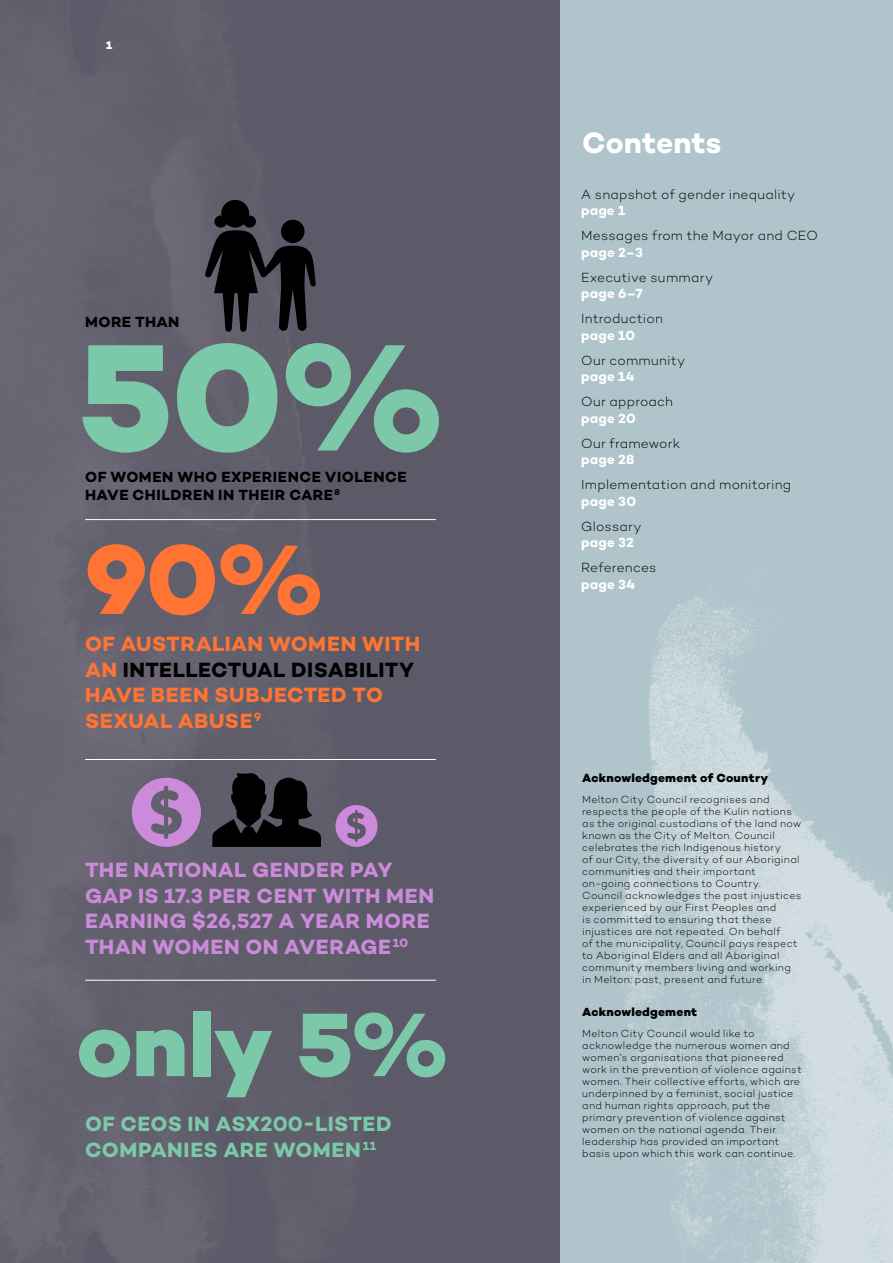
<style>
.page{position:relative;width:893px;height:1263px;background:#afc4cb}
.page>*{position:absolute;margin:0;border:0;box-sizing:border-box;transform-origin:0 0}
.t1{font:800 154.8px "Campton";color:#7cc9aa}
.t2{font:800 100.5px "Campton";color:#ff7433}
.t3{font:800 91.8px "Campton";color:#7cc9aa}
.t4{font:700 30px "Campton";color:#fff}
.t5{font:700 21px/25.5px "Campton";letter-spacing:.025em;color:#cb8bda}
.t6{font:700 21px/25.5px "Campton";letter-spacing:.015em;color:#ff7433}
.t7{font:700 21px/25.5px "Campton";letter-spacing:.02em;color:#7cc9aa}
.t8{font:700 15px/18px "Campton";letter-spacing:.03em;color:#000}
.t9{font:300 13.5px "Campton";letter-spacing:.015em;color:#000}
.t10{font:700 13.5px "Campton";letter-spacing:.015em;color:#fff}
.t11{font:800 12px "Campton";letter-spacing:.02em;color:#000}
.t12{font:800 11.25px "Campton";color:#fff}
.t13{font:300 10.5px/12px "Campton";letter-spacing:.025em;color:#000}
.s1{color:#000}
</style>
<div class="page">
<div style="left:0;top:0;width:560px;height:1263px;background:#5c5a68"></div>
<img style="left:0;top:0;width:421px;height:1263px">
<img style="left:617px;top:568px;width:276px;height:695px">
<hr style="left:85px;top:519px;width:351px;height:1px;background:#fff">
<hr style="left:85px;top:759px;width:351px;height:1px;background:#fff">
<hr style="left:85px;top:980px;width:351px;height:1px;background:#fff">
<svg style="left:205px;top:200px;width:111px;height:132px"></svg>
<svg style="left:132px;top:778px;width:69px;height:69px"></svg>
<svg style="left:335px;top:805px;width:43px;height:42px"></svg>
<svg style="left:212px;top:772px;width:109px;height:75px"></svg>
<p class="t12" style="left:106px;top:38px;width:8px">1</p>
<h3 class="t8" style="left:85px;top:312px;width:96px">MORE THAN</h3>
<h1 class="t1" style="left:77px;top:299px;width:372px">50%</h1>
<h3 class="t8" style="left:85px;top:467px;width:323px">OF WOMEN WHO EXPERIENCE VIOLENCE<br>HAVE CHILDREN IN THEIR CARE <sup>8</sup></h3>
<h2 class="t2" style="left:85px;top:515px;width:242px">90%</h2>
<h3 class="t6" style="left:85px;top:631px;width:336px">OF AUSTRALIAN WOMEN WITH<br>AN <span class="s1">INTELLECTUAL DISABILITY<br></span>HAVE BEEN SUBJECTED TO<br>SEXUAL ABUSE<sup>9</sup></h3>
<h3 class="t5" style="left:85px;top:857px;width:351px">THE NATIONAL GENDER PAY<br>GAP IS 17.3 PER CENT WITH MEN<br>EARNING $26,527 A YEAR MORE<br>THAN WOMEN ON AVERAGE<sup>10</sup></h3>
<h3 class="t3" style="left:77px;top:986px;width:375px">only 5%</h3>
<h3 class="t7" style="left:85px;top:1111px;width:308px">OF CEOS IN ASX200-LISTED<br>COMPANIES ARE WOMEN<sup>11</sup></h3>
<h3 class="t4" style="left:582px;top:124px;width:141px">Contents</h3>
<p class="t9" style="left:581px;top:186px;width:216px">A snapshot of gender inequality</p>
<p class="t10" style="left:581px;top:202px;width:46px">page 1</p>
<p class="t9" style="left:581px;top:228px;width:238px">Messages from the Mayor and CEO</p>
<p class="t10" style="left:581px;top:244px;width:63px">page 2–3</p>
<p class="t9" style="left:581px;top:269px;width:133px">Executive summary</p>
<p class="t10" style="left:581px;top:285px;width:63px">page 6–7</p>
<p class="t9" style="left:581px;top:310px;width:83px">Introduction</p>
<p class="t10" style="left:581px;top:327px;width:56px">page 10</p>
<p class="t9" style="left:581px;top:352px;width:106px">Our community</p>
<p class="t10" style="left:581px;top:368px;width:55px">page 14</p>
<p class="t9" style="left:581px;top:393px;width:93px">Our approach</p>
<p class="t10" style="left:581px;top:410px;width:56px">page 20</p>
<p class="t9" style="left:581px;top:435px;width:101px">Our framework</p>
<p class="t10" style="left:581px;top:451px;width:55px">page 28</p>
<p class="t9" style="left:581px;top:476px;width:212px">Implementation and monitoring</p>
<p class="t10" style="left:581px;top:493px;width:56px">page 30</p>
<p class="t9" style="left:581px;top:518px;width:62px">Glossary</p>
<p class="t10" style="left:581px;top:534px;width:54px">page 32</p>
<p class="t9" style="left:581px;top:559px;width:77px">References</p>
<p class="t10" style="left:581px;top:576px;width:56px">page 34</p>
<p class="t11" style="left:582px;top:771px;width:187px">Acknowledgement of Country</p>
<p class="t13" style="left:582px;top:793px;width:221px">Melton City Council recognises and respects the people of the Kulin nations as the original custodians of the land now known as the City of Melton. Council celebrates the rich Indigenous history<br>of our City, the diversity of our Aboriginal communities and their important on-going connections to Country.<br>Council acknowledges the past injustices experienced by our First Peoples and<br>is committed to ensuring that these injustices are not repeated. On behalf<br>of the municipality, Council pays respect to Aboriginal Elders and all Aboriginal community members living and working in Melton: past, present and future.</p>
<p class="t11" style="left:582px;top:1004px;width:116px">Acknowledgement</p>
<p class="t13" style="left:582px;top:1027px;width:221px">Melton City Council would like to acknowledge the numerous women and women’s organisations that pioneered work in the prevention of violence against women. Their collective efforts, which are underpinned by a feminist, social justice and human rights approach, put the primary prevention of violence against women on the national agenda. Their leadership has provided an important basis upon which this work can continue.</p>
</div>
